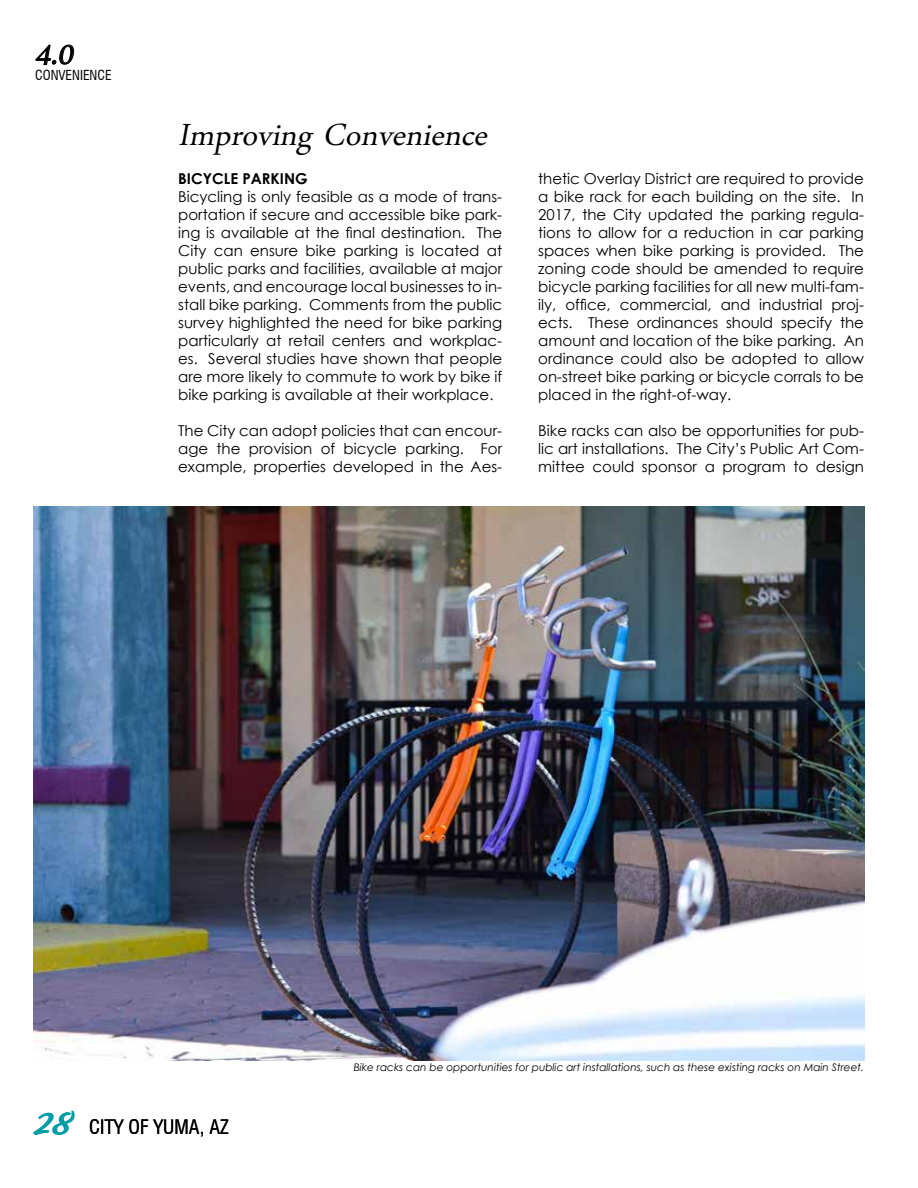
<style>
.page{position:relative;width:918px;height:1188px;background:#fff}
.page>*{position:absolute;margin:0;border:0;box-sizing:border-box;transform-origin:0 0}
.t1{font:italic 45px "Daun Penh";color:#000}
.t2{font:condensed 19.5px "Swiss 721 BT";color:#000}
.t3{font:15px/18px "Century Gothic";color:#000;text-align:justify}
.t4{font:700 15px "Century Gothic";color:#000}
.t5{font:condensed 13.5px "Swiss 721 BT";color:#000}
.t6{font:italic 10.5px "Century Gothic";color:#000}
.s1{font-family:"Kinescope";font-stretch:normal;font-size:42px;color:#019da6}
</style>
<div class="page">
<svg style="left:35px;top:44px;width:39px;height:21px"></svg>
<img style="left:34px;top:507px;width:830px;height:553px">
<h1 class="t1" style="left:35px;top:22px;width:51px">4.0</h1>
<p class="t5" style="left:35px;top:67px;width:78px">CONVENIENCE</p>
<h1 class="t1" style="left:178px;top:103px;width:322px">ImprovingConvenience</h1>
<p class="t4" style="left:178px;top:167px;width:131px">BICYCLE PARKING</p>
<p class="t3" style="left:178px;top:187px;width:326px">Bicycling is only feasible as a mode of trans&shy;portation if secure and accessible bike park&shy;ing is available at the final destination. The City can ensure bike parking is located at public parks and facilities, available at major events, and encourage local businesses to in&shy;stall bike parking. Comments from the public survey highlighted the need for bike parking particularly at retail centers and workplac&shy;es. Several studies have shown that people are more likely to commute to work by bike if bike parking is available at their workplace.</p>
<p class="t3" style="left:178px;top:421px;width:326px">The City can adopt policies that can encour&shy;age the provision of bicycle parking. For example, properties developed in the Aes-</p>
<p class="t3" style="left:538px;top:169px;width:327px">thetic Overlay District are required to provide a bike rack for each building on the site. In 2017, the City updated the parking regula&shy;tions to allow for a reduction in car parking spaces when bike parking is provided. The zoning code should be amended to require bicycle parking facilities for all new multi-fam&shy;ily, office, commercial, and industrial proj&shy;ects. These ordinances should specify the amount and location of the bike parking. An ordinance could also be adopted to allow on-street bike parking or bicycle corrals to be placed in the right-of-way.</p>
<p class="t3" style="left:538px;top:421px;width:327px">Bike racks can also be opportunities for pub&shy;lic art installations. The City’s Public Art Com&shy;mittee could sponsor a program to design</p>
<p class="t6" style="left:354px;top:1060px;width:512px">Bike racks can be opportunities for public art installations, such as these existing racks on Main Street.</p>
<h2 class="t2" style="left:34px;top:1116px;width:197px"><span class="s1">28</span> CITY OF YUMA, AZ</h2>
</div>
